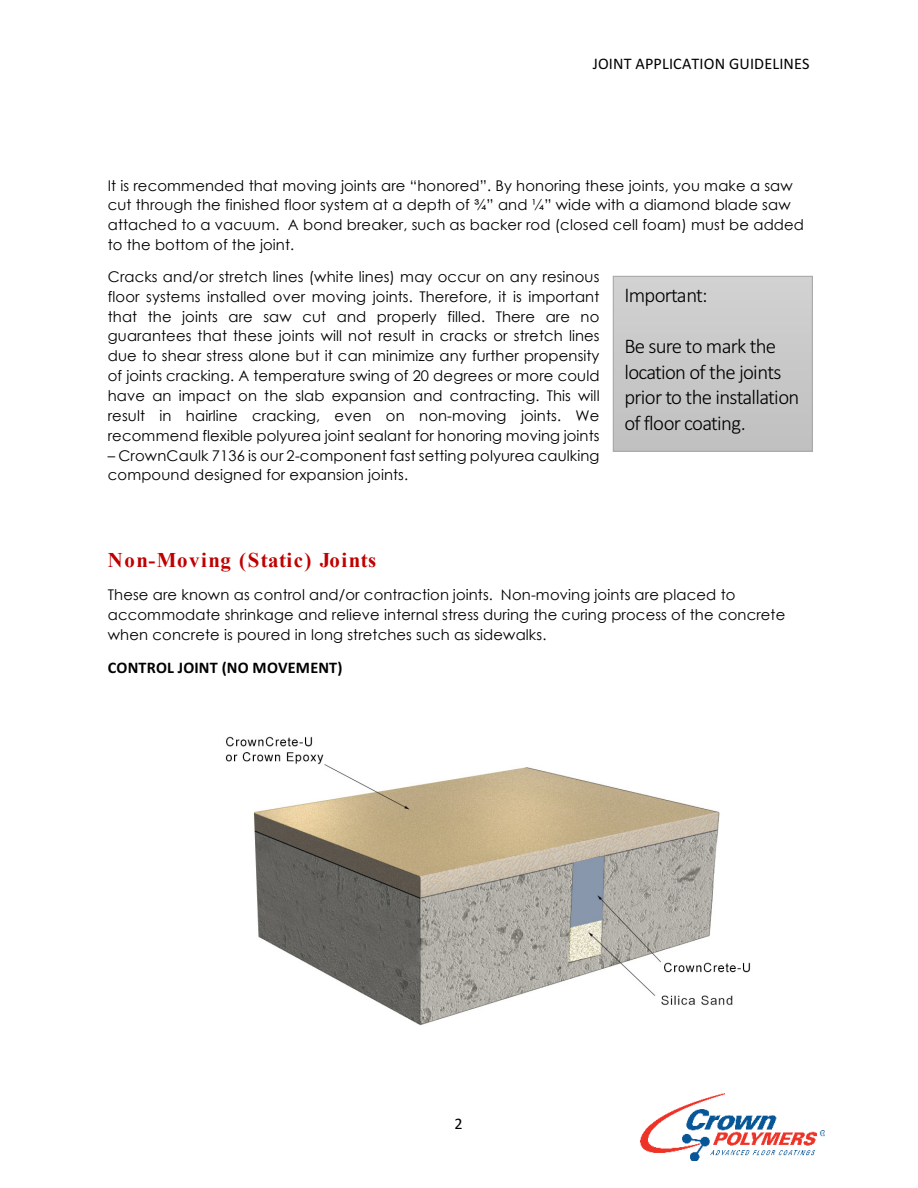
<style>
.page{position:relative;width:918px;height:1188px;background:#fff}
.page>*{position:absolute;margin:0;border:0;box-sizing:border-box;transform-origin:0 0}
.t1{font:300 20.85px/25.5px "Calibri";letter-spacing:-.035em;color:#000}
.t2{font:700 20.85px "Times New Roman";letter-spacing:.075em;color:#c00000}
.t3{font:16.2px "Calibri";letter-spacing:.01em;color:#000}
.t4{font:700 16.2px "Calibri";letter-spacing:.01em;color:#000}
.t5{font:14.7px/19.8px "Century Gothic";letter-spacing:.01em;color:#000}
</style>
<div class="page">
<img style="left:640px;top:1094px;width:184px;height:66px">
<img style="left:225px;top:736px;width:526px;height:290px">
<div style="left:613px;top:276px;width:199px;height:175px;background:#c9c9c9"></div>
<div style="left:613px;top:276px;width:200px;height:176px;border:1px solid #a5a5a5"></div>
<img style="left:614px;top:282px;width:198px;height:164px">
<p class="t3" style="left:593px;top:58px;width:218px">JOINT APPLICATION GUIDELINES</p>
<p class="t5" style="left:108px;top:177px;width:698px">It is recommended that moving joints are “honored”. By honoring these joints, you make a saw cut through the finished floor system at a depth of ¾” and ¼” wide with a diamond blade saw attached to a vacuum. A bond breaker, such as backer rod (closed cell foam) must be added to the bottom of the joint.</p>
<p class="t5" style="left:108px;top:268px;width:493px;text-align:justify">Cracks and/or stretch lines (white lines) may occur on any resinous floor systems installed over moving joints. Therefore, it is important that the joints are saw cut and properly filled. There are no guarantees that these joints will not result in cracks or stretch lines due to shear stress alone but it can minimize any further propensity of joints cracking. A temperature swing of 20 degrees or more could have an impact on the slab expansion and contracting. This will result in hairline cracking, even on non-moving joints. We recommend flexible polyurea joint sealant for honoring moving joints</p>
<p class="t5" style="left:108px;top:447px;width:493px">– CrownCaulk 7136 is our 2-component fast setting polyurea caulking compound designed for expansion joints.</p>
<h1 class="t1" style="left:624px;top:284px;width:85px">Important:</h1>
<h1 class="t1" style="left:624px;top:335px;width:177px">Be sure to mark the location of the joints prior to the installation of floor coating.</h1>
<h1 class="t2" style="left:108px;top:553px;width:270px">Non-Moving (Static) Joints</h1>
<p class="t5" style="left:108px;top:586px;width:679px">These are known as control and/or contraction joints. Non-moving joints are placed to accommodate shrinkage and relieve internal stress during the curing process of the concrete when concrete is poured in long stretches such as sidewalks.</p>
<p class="t4" style="left:108px;top:661px;width:236px">CONTROL JOINT (NO MOVEMENT)</p>
<p class="t3" style="left:454px;top:1118px;width:10px">2</p>
</div>
